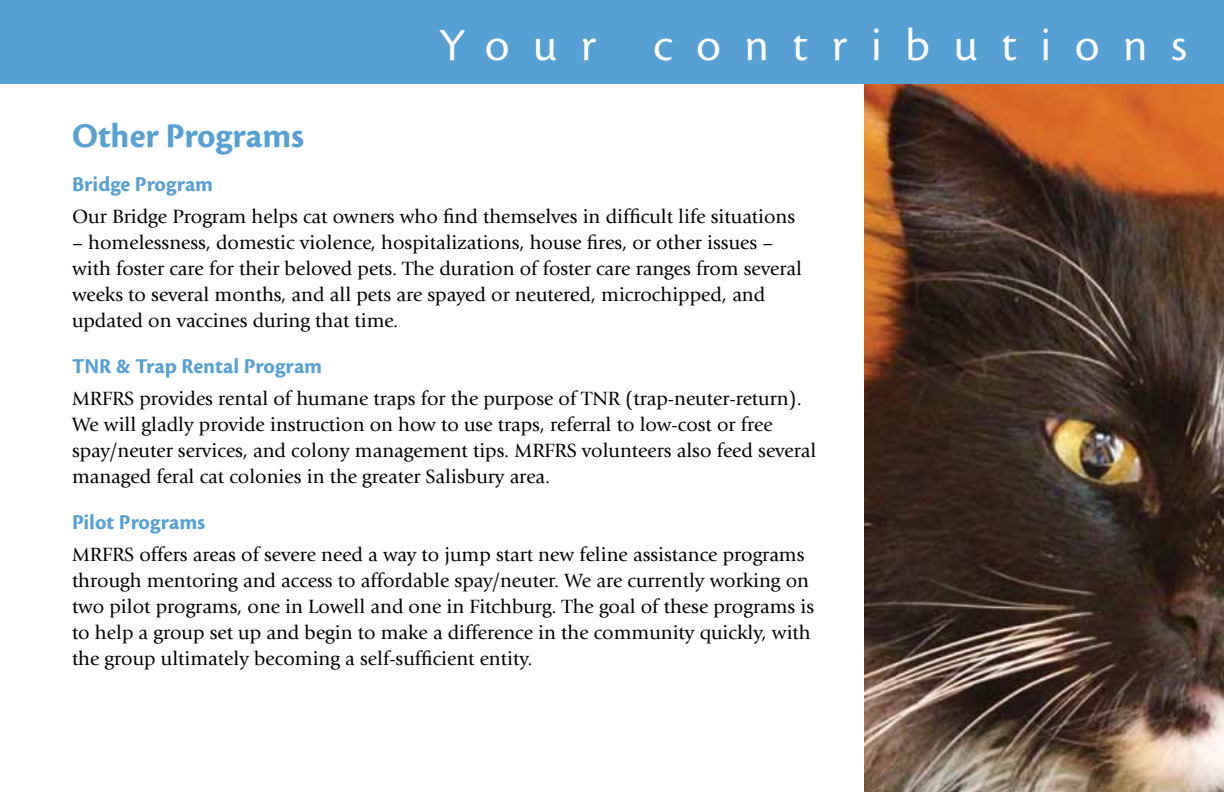
<style>
.page{position:relative;width:1224px;height:792px;background:#fff}
.page>*{position:absolute;margin:0;border:0;box-sizing:border-box;transform-origin:0 0}
.t1{font:48px "Cronos MM 408 24";letter-spacing:.5em;color:#fff}
.t2{font:36px "Cronos MM 700 18";color:#56a0d3}
.t3{font:22px "Cronos MM 700 11";color:#56a0d3}
.t4{font:20px/26px "Giovanni";color:#000}
</style>
<div class="page">
<div style="left:0;top:0;width:1224px;height:84px;background:#56a0d3"></div>
<img style="left:864px;top:84px;width:360px;height:708px">
<h1 class="t1" style="left:439px;top:20px;width:749px">Your contributions</h1>
<h2 class="t2" style="left:72px;top:117px;width:234px">Other Programs</h2>
<p class="t3" style="left:72px;top:173px;width:143px">Bridge Program</p>
<p class="t4" style="left:72px;top:204px;width:725px">Our Bridge Program helps cat owners who find themselves in difficult life situations</p>
<p class="t4" style="left:72px;top:230px;width:731px">– homelessness, domestic violence, hospitalizations, house fires, or other issues – with foster care for their beloved pets. The duration of foster care ranges from several weeks to several months, and all pets are spayed or neutered, microchipped, and updated on vaccines during that time.</p>
<p class="t3" style="left:72px;top:355px;width:252px">TNR &amp; Trap Rental Program</p>
<p class="t4" style="left:72px;top:386px;width:746px">MRFRS provides rental of humane traps for the purpose of TNR (trap-neuter-return).<br>We will gladly provide instruction on how to use traps, referral to low-cost or free spay/neuter services, and colony management tips. MRFRS volunteers also feed several managed feral cat colonies in the greater Salisbury area.</p>
<p class="t3" style="left:72px;top:511px;width:135px">Pilot Programs</p>
<p class="t4" style="left:72px;top:542px;width:744px">MRFRS offers areas of severe need a way to jump start new feline assistance programs through mentoring and access to affordable spay/neuter. We are currently working on two pilot programs, one in Lowell and one in Fitchburg. The goal of these programs is to help a group set up and begin to make a difference in the community quickly, with the group ultimately becoming a self-sufficient entity.</p>
</div>
